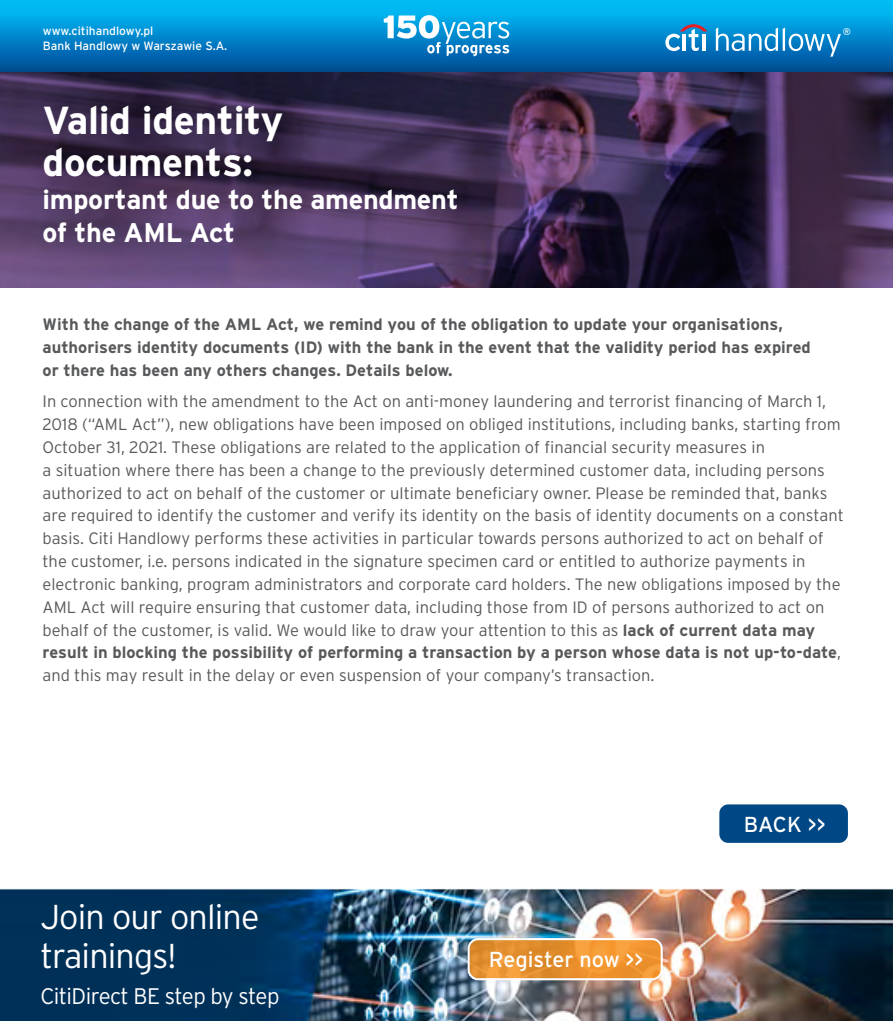
<style>
.page{position:relative;width:893px;height:1021px;background:#fff}
.page>*{position:absolute;margin:0;border:0;box-sizing:border-box;transform-origin:0 0}
.main_txt{font:700 39px/42px "Interstate Pl";letter-spacing:-.01em;color:#fff}
.main_txt-2{font:300 34.5px/39px "Interstate Pl";letter-spacing:-.025em;color:#fff}
.main_txt-3{font:700 27px/33px "Interstate Pl";letter-spacing:-.01em;color:#fff}
.main_txt-4{font:300 22.5px "Interstate Pl";letter-spacing:-.025em;color:#fff}
.main_txt-5{font:21.6px "Interstate Pl";color:#fff}
.main_txt-6{font:300 16.5px/22.8px "Interstate Pl";color:#58595b}
.main_txt-7{font:700 16.5px/22.8px "Interstate Pl";color:#58595b}
.t1{font:12px/15px "Interstate Pl";color:#fff}
.t2{font:9.75px "Interstate Pl";color:#fff}
.s1{font-weight:700}
</style>
<div class="page">
<img style="left:0;top:71px;width:893px;height:216px">
<div style="left:718px;top:803px;width:131px;height:40px;background:#004785;border-radius:10px"></div>
<div style="left:718px;top:802px;width:132px;height:42px;border:2px solid #fff;border-radius:10px"></div>
<div style="left:0;top:0;width:893px;height:71px;background:linear-gradient(to bottom,#00c7ff,#004c98)"></div>
<svg style="left:716px;top:28px;width:125px;height:29px;background:#3898d0"></svg>
<svg style="left:665px;top:24px;width:42px;height:27px"></svg>
<hr style="left:702px;top:34px;width:3px;height:17px;background:#fff">
<svg style="left:384px;top:15px;width:125px;height:41px"></svg>
<img style="left:0;top:888px;width:893px;height:132px">
<svg style="left:469px;top:938px;width:193px;height:41px;background:#ea9330"></svg>
<div style="left:468px;top:938px;width:194px;height:41px;border:2px solid #fff;border-radius:10px"></div>
<div style="left:468px;top:938px;width:194px;height:42px;border:2px solid #fff;border-radius:10px"></div>
<p class="t1" style="left:43px;top:23px;width:186px">www.citihandlowy.pl<br>Bank Handlowy w Warszawie S.A.</p>
<p class="t2" style="left:843px;top:26px;width:10px">®</p>
<p class="main_txt" style="left:43px;top:99px;width:242px">Valid identity documents:</p>
<p class="main_txt-3" style="left:43px;top:183px;width:418px">important due to the amendment of the AML Act</p>
<p class="main_txt-7" style="left:43px;top:313px;width:770px">With the change of the AML Act, we remind you of the obligation to update your organisations, authorisers identity documents (ID) with the bank in the event that the validity period has expired or there has been any others changes. Details below.</p>
<p class="main_txt-6" style="left:43px;top:390px;width:803px">In connection with the amendment to the Act on anti-money laundering and terrorist financing of March 1, 2018 (“AML Act”), new obligations have been imposed on obliged institutions, including banks, starting from October 31, 2021. These obligations are related to the application of financial security measures in<br>a situation where there has been a change to the previously determined customer data, including persons authorized to act on behalf of the customer or ultimate beneficiary owner. Please be reminded that, banks are required to identify the customer and verify its identity on the basis of identity documents on a constant basis. Citi Handlowy performs these activities in particular towards persons authorized to act on behalf of the customer, i.e. persons indicated in the signature specimen card or entitled to authorize payments in electronic banking, program administrators and corporate card holders. The new obligations imposed by the AML Act will require ensuring that customer data, including those from ID of persons authorized to act on behalf of the customer, is valid. We would like to draw your attention to this as <span class="s1">lack of current data may result in blocking the possibility of performing a transaction by a person whose data is not up-to-date</span>, and this may result in the delay or even suspension of your company’s transaction.</p>
<p class="main_txt-2" style="left:40px;top:896px;width:221px">Join our online trainings!</p>
<p class="main_txt-4" style="left:40px;top:983px;width:241px">CitiDirect BE step by step</p>
<p class="main_txt-5" style="left:489px;top:947px;width:156px">Register now &gt;&gt;</p>
<p class="main_txt-5" style="left:744px;top:812px;width:83px">BACK &gt;&gt;</p>
</div>
